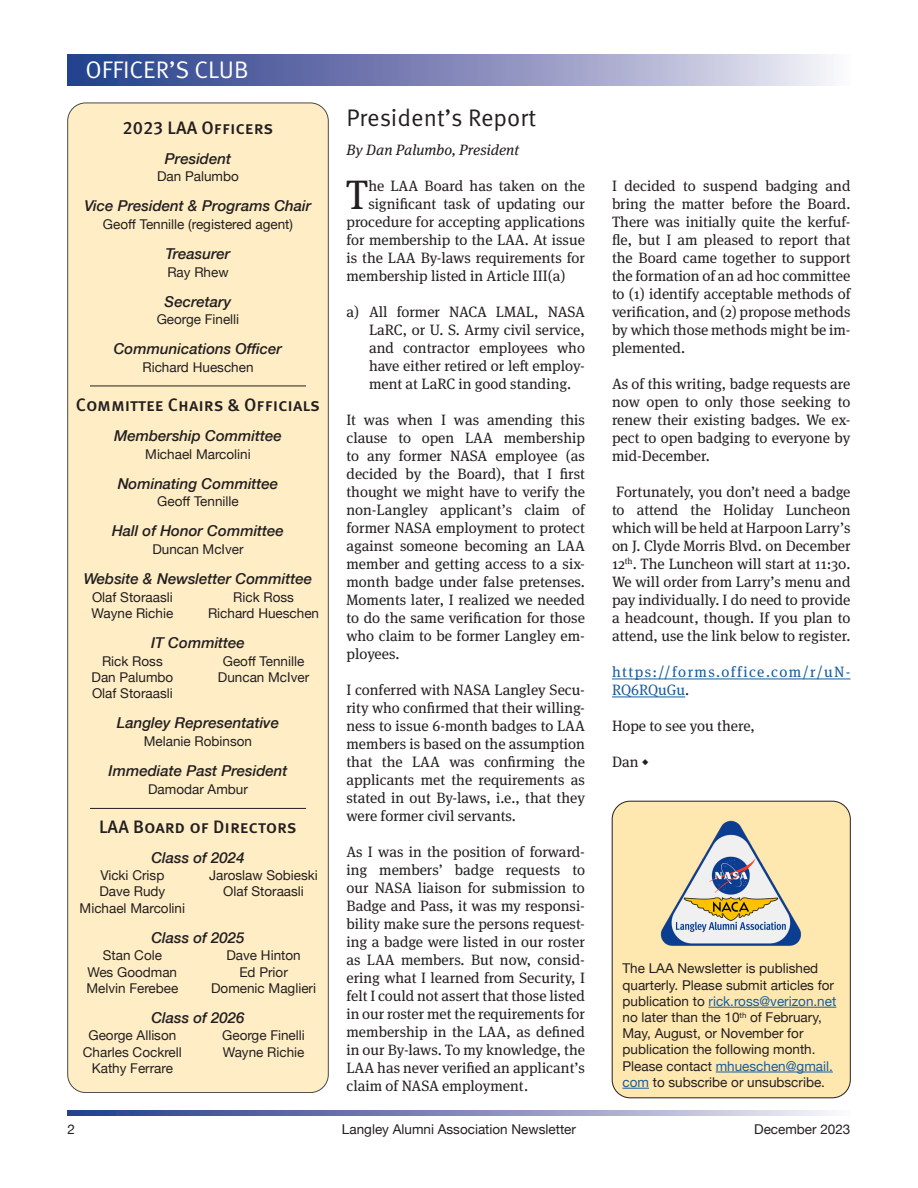
<style>
.page{position:relative;width:918px;height:1188px;background:#fff}
.page>*{position:absolute;margin:0;border:0;box-sizing:border-box;transform-origin:0 0}
.Body_Drop_Cap{font:41.1px "Meta Serif Pro";color:#231f20}
.Heading_1{font:24px "Meta Pro Norm";color:#231f20}
.Left_Side{font:24px "Meta Pro Norm";color:#fff}
.Sidebar_1{font:500 18px "Meta Pro";color:#231f20}
.Body_Text{font:15px/18px "Meta Serif Pro";color:#231f20;text-align:justify}
.Committee{font:italic 500 15px "Helvetica Neue";color:#231f20}
.Body_Drop_Cap-2{font:15px "Meta Serif Pro";color:#231f20}
.Body_Text-2{font:15px/18px "Meta Serif Pro";letter-spacing:.095em;color:#175d9e}
.Byline{font:italic 15px "Meta Serif Pro";color:#231f20}
.Sidebar_3{font:13.5px/16.2px "Helvetica Neue";color:#231f20}
.s1{color:#231f20}
.s2{font-family:"Minion Pro"}
.s3{color:#175d9e}
</style>
<div class="page">
<svg style="left:68px;top:54px;width:762px;height:32px;background:#848cbb"></svg>
<svg style="left:68px;top:1110px;width:762px;height:6px;background:#848dbb"></svg>
<hr style="left:612px;top:679px;width:238px;height:1px;background:#175d9e">
<hr style="left:612px;top:697px;width:73px;height:1px;background:#175d9e">
<div style="left:68px;top:103px;width:260px;height:990px;background:#ffeec5;border-radius:18px"></div>
<hr style="left:90px;top:386px;width:216px;height:1px;background:#231f20">
<hr style="left:90px;top:808px;width:216px;height:1px;background:#231f20">
<div style="left:612px;top:801px;width:238px;height:297px;background:#ffe8af;border-radius:18px"></div>
<div style="left:612px;top:801px;width:238px;height:297px;border:1px solid #231f20;border-radius:18px"></div>
<hr style="left:709px;top:1007px;width:127px;height:1px;background:#175d9e">
<hr style="left:716px;top:1072px;width:117px;height:1px;background:#175d9e">
<svg style="left:622px;top:1088px;width:27px;height:1px"></svg>
<img style="left:660px;top:820px;width:141px;height:126px">
<p class="Left_Side" style="left:86px;top:52px;width:165px">OFFICER’S CLUB</p>
<p class="Sidebar_1" style="left:123px;top:113px;width:152px">2023 LAA Officers</p>
<p class="Committee" style="left:165px;top:145px;width:68px">President</p>
<p class="Sidebar_3" style="left:157px;top:169px;width:83px">Dan Palumbo</p>
<p class="Committee" style="left:85px;top:193px;width:228px">Vice President &amp; Programs Chair</p>
<p class="Sidebar_3" style="left:103px;top:217px;width:192px">Geoff Tennille (registered agent)</p>
<p class="Committee" style="left:165px;top:241px;width:67px">Treasurer</p>
<p class="Sidebar_3" style="left:167px;top:265px;width:63px">Ray Rhew</p>
<p class="Committee" style="left:165px;top:288px;width:68px">Secretary</p>
<p class="Sidebar_3" style="left:157px;top:312px;width:84px">George Finelli</p>
<p class="Committee" style="left:114px;top:336px;width:170px">Communications Officer</p>
<p class="Sidebar_3" style="left:142px;top:360px;width:113px">Richard Hueschen</p>
<p class="Sidebar_1" style="left:76px;top:391px;width:246px">Committee Chairs &amp; Officials</p>
<p class="Committee" style="left:114px;top:423px;width:169px">Membership Committee</p>
<p class="Sidebar_3" style="left:145px;top:447px;width:107px">Michael Marcolini</p>
<p class="Committee" style="left:118px;top:471px;width:162px">Nominating Committee</p>
<p class="Sidebar_3" style="left:157px;top:494px;width:83px">Geoff Tennille</p>
<p class="Committee" style="left:112px;top:518px;width:173px">Hall of Honor Committee</p>
<p class="Sidebar_3" style="left:152px;top:542px;width:93px">Duncan McIver</p>
<p class="Committee" style="left:84px;top:566px;width:230px">Website &amp; Newsletter Committee</p>
<p class="Sidebar_3" style="left:92px;top:590px;width:82px">Olaf Storaasli</p>
<p class="Sidebar_3" style="left:92px;top:606px;width:83px">Wayne Richie</p>
<p class="Sidebar_3" style="left:233px;top:590px;width:62px">Rick Ross</p>
<p class="Sidebar_3" style="left:208px;top:606px;width:113px">Richard Hueschen</p>
<p class="Committee" style="left:151px;top:630px;width:95px">IT Committee</p>
<p class="Sidebar_3" style="left:102px;top:654px;width:62px">Rick Ross</p>
<p class="Sidebar_3" style="left:92px;top:670px;width:83px">Dan Palumbo</p>
<p class="Sidebar_3" style="left:92px;top:686px;width:82px">Olaf Storaasli</p>
<p class="Sidebar_3" style="left:223px;top:654px;width:83px">Geoff Tennille</p>
<p class="Sidebar_3" style="left:218px;top:670px;width:93px">Duncan McIver</p>
<p class="Committee" style="left:117px;top:710px;width:164px">Langley Representative</p>
<p class="Sidebar_3" style="left:144px;top:734px;width:110px">Melanie Robinson</p>
<p class="Committee" style="left:109px;top:758px;width:180px">Immediate Past President</p>
<p class="Sidebar_3" style="left:148px;top:781px;width:101px">Damodar Ambur</p>
<p class="Sidebar_1" style="left:99px;top:812px;width:199px">LAA Board of Directors</p>
<p class="Committee" style="left:151px;top:844px;width:95px">Class of 2024</p>
<p class="Sidebar_3" style="left:100px;top:868px;width:66px">Vicki Crisp</p>
<p class="Sidebar_3" style="left:99px;top:884px;width:68px">Dave Rudy</p>
<p class="Sidebar_3" style="left:80px;top:901px;width:107px">Michael Marcolini</p>
<p class="Sidebar_3" style="left:209px;top:868px;width:110px">Jaroslaw Sobieski</p>
<p class="Sidebar_3" style="left:223px;top:884px;width:82px">Olaf Storaasli</p>
<p class="Committee" style="left:151px;top:924px;width:95px">Class of 2025</p>
<p class="Sidebar_3" style="left:103px;top:948px;width:61px">Stan Cole</p>
<p class="Sidebar_3" style="left:88px;top:964px;width:91px">Wes Goodman</p>
<p class="Sidebar_3" style="left:86px;top:981px;width:94px">Melvin Ferebee</p>
<p class="Sidebar_3" style="left:226px;top:948px;width:76px">Dave Hinton</p>
<p class="Sidebar_3" style="left:239px;top:964px;width:50px">Ed Prior</p>
<p class="Sidebar_3" style="left:211px;top:981px;width:107px">Domenic Maglieri</p>
<p class="Committee" style="left:151px;top:1005px;width:95px">Class of 2026</p>
<p class="Sidebar_3" style="left:88px;top:1028px;width:89px">George Allison</p>
<p class="Sidebar_3" style="left:83px;top:1045px;width:100px">Charles Cockrell</p>
<p class="Sidebar_3" style="left:92px;top:1061px;width:83px">Kathy Ferrare</p>
<p class="Sidebar_3" style="left:222px;top:1028px;width:84px">George Finelli</p>
<p class="Sidebar_3" style="left:223px;top:1045px;width:83px">Wayne Richie</p>
<p class="Heading_1" style="left:346px;top:100px;width:191px">President’s Report</p>
<p class="Byline" style="left:346px;top:139px;width:174px">By Dan Palumbo, President</p>
<p class="Body_Drop_Cap" style="left:346px;top:165px;width:24px">T</p>
<p class="Body_Drop_Cap-2" style="left:368px;top:175px;width:218px">he LAA Board has taken on the</p>
<p class="Body_Drop_Cap-2" style="left:368px;top:193px;width:218px">significant task of updating our</p>
<p class="Body_Drop_Cap-2" style="left:346px;top:211px;width:240px">procedure for accepting applications</p>
<p class="Body_Drop_Cap-2" style="left:346px;top:229px;width:240px">for membership to the LAA. At issue</p>
<p class="Body_Drop_Cap-2" style="left:346px;top:247px;width:240px">is the LAA By-laws requirements for</p>
<p class="Body_Drop_Cap-2" style="left:346px;top:265px;width:220px">membership listed in Article III(a)</p>
<p class="Body_Text" style="left:369px;top:302px;width:218px;text-indent:-22px">a) All former NACA LMAL, NASA LaRC, or U. S. Army civil service, and contractor employees who have either retired or left employ&shy;ment at LaRC in good standing.</p>
<p class="Body_Text" style="left:346px;top:410px;width:240px">It was when I was amending this clause to open LAA membership to any former NASA employee (as decided by the Board), that I first thought we might have to verify the non-Langley applicant’s claim of former NASA employment to protect against someone becoming an LAA member and getting access to a six&shy;month badge under false pretenses.<br>Moments later, I realized we needed to do the same verification for those who claim to be former Langley em&shy;ployees.</p>
<p class="Body_Text" style="left:346px;top:680px;width:240px">I conferred with NASA Langley Secu&shy;rity who confirmed that their willing&shy;ness to issue 6-month badges to LAA members is based on the assumption that the LAA was confirming the applicants met the requirements as stated in out By-laws, i.e., that they were former civil servants.</p>
<p class="Body_Text" style="left:346px;top:842px;width:240px">As I was in the position of forward&shy;ing members’ badge requests to our NASA liaison for submission to Badge and Pass, it was my responsi&shy;bility make sure the persons request&shy;ing a badge were listed in our roster as LAA members. But now, consid&shy;ering what I learned from Security, I felt I could not assert that those listed in our roster met the requirements for membership in the LAA, as defined in our By-laws. To my knowledge, the LAA has never verified an applicant’s claim of NASA employment.</p>
<p class="Body_Text" style="left:612px;top:176px;width:240px">I decided to suspend badging and bring the matter before the Board.<br>There was initially quite the kerfuf&shy;fle, but I am pleased to report that the Board came together to support the formation of an ad hoc committee to (1) identify acceptable methods of verification, and (2) propose methods by which those methods might be im&shy;plemented.</p>
<p class="Body_Text" style="left:612px;top:374px;width:240px">As of this writing, badge requests are now open to only those seeking to renew their existing badges. We ex&shy;pect to open badging to everyone by mid-December.</p>
<p class="Body_Text" style="left:612px;top:482px;width:240px">Fortunately, you don’t need a badge to attend the Holiday Luncheon which will be held at Harpoon Larry’s on J. Clyde Morris Blvd. on December 12<sup>th</sup>. The Luncheon will start at 11:30.<br>We will order from Larry’s menu and pay individually. I do need to provide a headcount, though. If you plan to attend, use the link below to register.</p>
<p class="Body_Text-2" style="left:612px;top:662px;width:240px">https://forms.office.com/r/uN-<br>RQ6RQuGu<span class="s1">.</span></p>
<p class="Body_Text" style="left:612px;top:716px;width:145px">Hope to see you there,</p>
<p class="Body_Text" style="left:612px;top:752px;width:38px">Dan <span class="s2">◆</span></p>
<p class="Sidebar_3" style="left:622px;top:961px;width:215px">The LAA Newsletter is published quarterly. Please submit articles for publication to <span class="s3">rick.ross@verizon.net </span>no later than the 10<sup>th</sup> of February, May, August, or November for publication the following month.<br>Please contact <span class="s3">mhueschen@gmail. com</span> to subscribe or unsubscribe.</p>
<p class="Sidebar_3" style="left:68px;top:1122px;width:9px">2</p>
<p class="Sidebar_3" style="left:342px;top:1122px;width:236px">Langley Alumni Association Newsletter</p>
<p class="Sidebar_3" style="left:754px;top:1122px;width:98px">December 2023</p>
</div>
